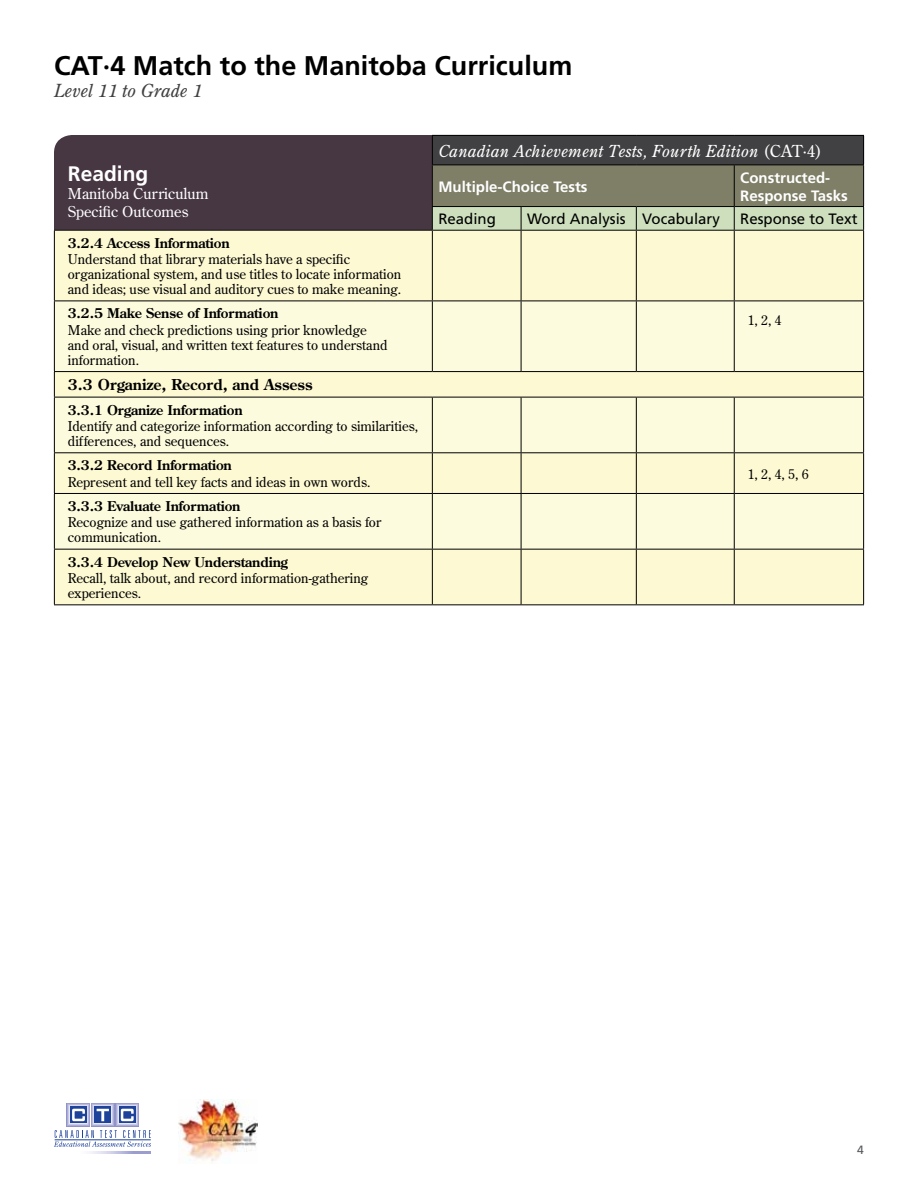
<style>
.page{position:relative;width:918px;height:1188px;background:#fff}
.page>*{position:absolute;margin:0;border:0;box-sizing:border-box;transform-origin:0 0}
.t1{font:700 27px "Frutiger";color:#000}
.t2{font:700 21px "Frutiger";color:#fff}
.t3{font:italic 18px "Century Old Style";color:#414042}
.t4{font:italic 16.5px "Century Old Style";letter-spacing:.01em;color:#fff}
.t5{font:700 15px/18px "Frutiger";color:#fff}
.t6{font:15px "Frutiger";color:#000}
.t7{font:15px/18px "Century Old Style";color:#fff}
.t8{font:700 15px "Century Old Style";color:#000}
.t9{font:13.5px/15px "Century Old Style";color:#000}
.t10{font:700 13.5px "Century Old Style";letter-spacing:-.01em;color:#000}
.t11{font:12px "Frutiger";color:#58595b}
.s1{font-style:normal}
</style>
<div class="page">
<svg style="left:90px;top:1152px;width:61px;height:2px"></svg>
<svg style="left:54px;top:1130px;width:97px;height:17px"></svg>
<div style="left:67px;top:1103px;width:23px;height:23px;background:#9da0d0"></div>
<div style="left:67px;top:1104px;width:22px;height:22px;background:#abadd7"></div>
<div style="left:68px;top:1104px;width:21px;height:22px;background:#a5a8d4"></div>
<div style="left:68px;top:1104px;width:21px;height:21px;background:#babbde"></div>
<div style="left:68px;top:1105px;width:20px;height:20px;background:#c9cae6"></div>
<div style="left:69px;top:1105px;width:19px;height:20px;background:#c3c4e3"></div>
<div style="left:69px;top:1105px;width:19px;height:19px;background:#d9daee"></div>
<div style="left:69px;top:1106px;width:18px;height:18px;background:#e7e7f4"></div>
<div style="left:70px;top:1106px;width:17px;height:18px;background:#e3e4f3"></div>
<div style="left:116px;top:1103px;width:23px;height:23px;background:#9da0d0"></div>
<div style="left:116px;top:1104px;width:22px;height:22px;background:#a5a8d4"></div>
<div style="left:117px;top:1104px;width:21px;height:21px;background:#babbde"></div>
<div style="left:117px;top:1105px;width:20px;height:20px;background:#c3c4e3"></div>
<div style="left:118px;top:1105px;width:19px;height:19px;background:#d9daee"></div>
<div style="left:118px;top:1106px;width:18px;height:18px;background:#e3e4f3"></div>
<div style="left:91px;top:1103px;width:23px;height:23px;background:#9da0d0"></div>
<div style="left:92px;top:1104px;width:22px;height:22px;background:#a5a8d4"></div>
<div style="left:92px;top:1104px;width:21px;height:21px;background:#babbde"></div>
<div style="left:93px;top:1105px;width:20px;height:20px;background:#c3c4e3"></div>
<div style="left:93px;top:1105px;width:19px;height:19px;background:#d9daee"></div>
<div style="left:94px;top:1106px;width:18px;height:18px;background:#e7e7f4"></div>
<div style="left:94px;top:1106px;width:17px;height:18px;background:#e3e4f3"></div>
<svg style="left:70px;top:1106px;width:17px;height:17px"></svg>
<svg style="left:72px;top:1109px;width:13px;height:12px"></svg>
<svg style="left:119px;top:1106px;width:17px;height:17px"></svg>
<svg style="left:121px;top:1109px;width:13px;height:12px"></svg>
<svg style="left:94px;top:1106px;width:17px;height:17px"></svg>
<svg style="left:97px;top:1109px;width:12px;height:12px"></svg>
<hr style="left:55px;top:1140px;width:96px;height:1px;background:#1e439b">
<img style="left:178px;top:1100px;width:79px;height:63px">
<div style="left:55px;top:231px;width:808px;height:373px;background:#fdf9d3"></div>
<svg style="left:55px;top:302px;width:808px;height:247px;background:#faf8d8"></svg>
<hr style="left:54px;top:231px;width:1px;height:70px;background:#000">
<hr style="left:432px;top:231px;width:1px;height:70px;background:#000">
<hr style="left:521px;top:231px;width:1px;height:70px;background:#000">
<hr style="left:636px;top:231px;width:1px;height:70px;background:#000">
<hr style="left:734px;top:231px;width:1px;height:70px;background:#000">
<hr style="left:863px;top:231px;width:1px;height:70px;background:#000">
<hr style="left:54px;top:301px;width:1px;height:70px;background:#000">
<hr style="left:432px;top:301px;width:1px;height:70px;background:#000">
<hr style="left:521px;top:301px;width:1px;height:70px;background:#000">
<hr style="left:636px;top:301px;width:1px;height:70px;background:#000">
<hr style="left:734px;top:301px;width:1px;height:70px;background:#000">
<hr style="left:863px;top:301px;width:1px;height:70px;background:#000">
<svg style="left:54px;top:372px;width:1px;height:25px"></svg>
<svg style="left:863px;top:372px;width:1px;height:25px"></svg>
<hr style="left:54px;top:397px;width:378px;height:1px;background:#000">
<hr style="left:54px;top:397px;width:1px;height:55px;background:#000">
<hr style="left:432px;top:397px;width:89px;height:1px;background:#000">
<hr style="left:432px;top:397px;width:1px;height:55px;background:#000">
<hr style="left:521px;top:397px;width:115px;height:1px;background:#000">
<hr style="left:521px;top:397px;width:1px;height:55px;background:#000">
<hr style="left:636px;top:397px;width:98px;height:1px;background:#000">
<hr style="left:636px;top:397px;width:1px;height:55px;background:#000">
<hr style="left:734px;top:397px;width:130px;height:1px;background:#000">
<hr style="left:734px;top:397px;width:1px;height:55px;background:#000">
<hr style="left:863px;top:397px;width:1px;height:55px;background:#000">
<hr style="left:54px;top:452px;width:378px;height:1px;background:#000">
<hr style="left:54px;top:453px;width:1px;height:40px;background:#000">
<hr style="left:432px;top:452px;width:89px;height:1px;background:#000">
<hr style="left:432px;top:453px;width:1px;height:40px;background:#000">
<hr style="left:521px;top:452px;width:115px;height:1px;background:#000">
<hr style="left:521px;top:453px;width:1px;height:40px;background:#000">
<hr style="left:636px;top:452px;width:98px;height:1px;background:#000">
<hr style="left:636px;top:453px;width:1px;height:40px;background:#000">
<hr style="left:734px;top:452px;width:130px;height:1px;background:#000">
<hr style="left:734px;top:453px;width:1px;height:40px;background:#000">
<hr style="left:863px;top:453px;width:1px;height:40px;background:#000">
<hr style="left:54px;top:493px;width:378px;height:1px;background:#000">
<hr style="left:54px;top:494px;width:1px;height:55px;background:#000">
<hr style="left:432px;top:493px;width:89px;height:1px;background:#000">
<hr style="left:432px;top:494px;width:1px;height:55px;background:#000">
<hr style="left:521px;top:493px;width:115px;height:1px;background:#000">
<hr style="left:521px;top:494px;width:1px;height:55px;background:#000">
<hr style="left:636px;top:493px;width:98px;height:1px;background:#000">
<hr style="left:636px;top:494px;width:1px;height:55px;background:#000">
<hr style="left:734px;top:493px;width:130px;height:1px;background:#000">
<hr style="left:734px;top:494px;width:1px;height:55px;background:#000">
<hr style="left:863px;top:494px;width:1px;height:55px;background:#000">
<hr style="left:54px;top:549px;width:378px;height:1px;background:#000">
<hr style="left:54px;top:550px;width:1px;height:54px;background:#000">
<hr style="left:432px;top:549px;width:89px;height:1px;background:#000">
<hr style="left:432px;top:550px;width:1px;height:54px;background:#000">
<hr style="left:521px;top:549px;width:115px;height:1px;background:#000">
<hr style="left:521px;top:550px;width:1px;height:54px;background:#000">
<hr style="left:636px;top:549px;width:98px;height:1px;background:#000">
<hr style="left:636px;top:550px;width:1px;height:54px;background:#000">
<hr style="left:734px;top:549px;width:130px;height:1px;background:#000">
<hr style="left:734px;top:550px;width:1px;height:54px;background:#000">
<hr style="left:863px;top:550px;width:1px;height:54px;background:#000">
<hr style="left:54px;top:604px;width:378px;height:1px;background:#000">
<hr style="left:432px;top:604px;width:89px;height:1px;background:#000">
<hr style="left:521px;top:604px;width:115px;height:1px;background:#000">
<hr style="left:636px;top:604px;width:98px;height:1px;background:#000">
<hr style="left:734px;top:604px;width:130px;height:1px;background:#000">
<svg style="left:54px;top:135px;width:810px;height:95px;background:#625c58"></svg>
<hr style="left:432px;top:230px;width:89px;height:1px;background:#000">
<hr style="left:521px;top:230px;width:115px;height:1px;background:#000">
<hr style="left:636px;top:230px;width:98px;height:1px;background:#000">
<hr style="left:734px;top:230px;width:130px;height:1px;background:#000">
<hr style="left:432px;top:301px;width:89px;height:1px;background:#000">
<hr style="left:521px;top:301px;width:115px;height:1px;background:#000">
<hr style="left:636px;top:301px;width:98px;height:1px;background:#000">
<hr style="left:734px;top:301px;width:130px;height:1px;background:#000">
<hr style="left:432px;top:371px;width:89px;height:1px;background:#000">
<hr style="left:521px;top:371px;width:115px;height:1px;background:#000">
<hr style="left:636px;top:371px;width:98px;height:1px;background:#000">
<hr style="left:734px;top:371px;width:130px;height:1px;background:#000">
<hr style="left:54px;top:230px;width:378px;height:1px;background:#000">
<hr style="left:54px;top:301px;width:378px;height:1px;background:#000">
<hr style="left:54px;top:371px;width:378px;height:1px;background:#000">
<h1 class="t1" style="left:54px;top:50px;width:520px">CAT∙4 Match to the Manitoba Curriculum</h1>
<h3 class="t3" style="left:54px;top:79px;width:150px">Level 11 to Grade 1</h3>
<h2 class="t2" style="left:68px;top:161px;width:82px">Reading</h2>
<p class="t7" style="left:68px;top:184px;width:142px">Manitoba Curriculum<br>Specific Outcomes</p>
<p class="t10" style="left:68px;top:234px;width:163px">3.2.4 Access Information</p>
<p class="t9" style="left:68px;top:252px;width:335px">Understand that library materials have a specific organizational system, and use titles to locate information and ideas; use visual and auditory cues to make meaning.</p>
<p class="t10" style="left:68px;top:305px;width:212px">3.2.5 Make Sense of Information</p>
<p class="t9" style="left:68px;top:322px;width:321px">Make and check predictions using prior knowledge and oral, visual, and written text features to understand information.</p>
<p class="t8" style="left:68px;top:375px;width:246px">3.3 Organize, Record, and Assess</p>
<p class="t10" style="left:68px;top:401px;width:176px">3.3.1 Organize Information</p>
<p class="t9" style="left:68px;top:418px;width:352px">Identify and categorize information according to similarities, differences, and sequences.</p>
<p class="t10" style="left:68px;top:457px;width:166px">3.3.2 Record Information</p>
<p class="t9" style="left:68px;top:474px;width:304px">Represent and tell key facts and ideas in own words.</p>
<p class="t10" style="left:68px;top:497px;width:174px">3.3.3 Evaluate Information</p>
<p class="t9" style="left:68px;top:515px;width:315px">Recognize and use gathered information as a basis for communication.</p>
<p class="t10" style="left:68px;top:553px;width:222px">3.3.4 Develop New Understanding</p>
<p class="t9" style="left:68px;top:570px;width:302px">Recall, talk about, and record information-gathering experiences.</p>
<p class="t4" style="left:438px;top:140px;width:385px">Canadian Achievement Tests, Fourth Edition <span class="s1">(CAT·4)</span></p>
<p class="t5" style="left:438px;top:177px;width:151px">Multiple-Choice Tests</p>
<p class="t5" style="left:740px;top:168px;width:109px">Constructed-<br>Response Tasks</p>
<p class="t6" style="left:438px;top:210px;width:59px">Reading</p>
<p class="t6" style="left:527px;top:210px;width:194px">Word Analysis Vocabulary</p>
<p class="t6" style="left:740px;top:210px;width:119px">Response to Text</p>
<p class="t9" style="left:748px;top:313px;width:35px">1, 2, 4</p>
<p class="t9" style="left:748px;top:466px;width:62px">1, 2, 4, 5, 6</p>
<p class="t11" style="left:857px;top:1142px;width:8px">4</p>
</div>
